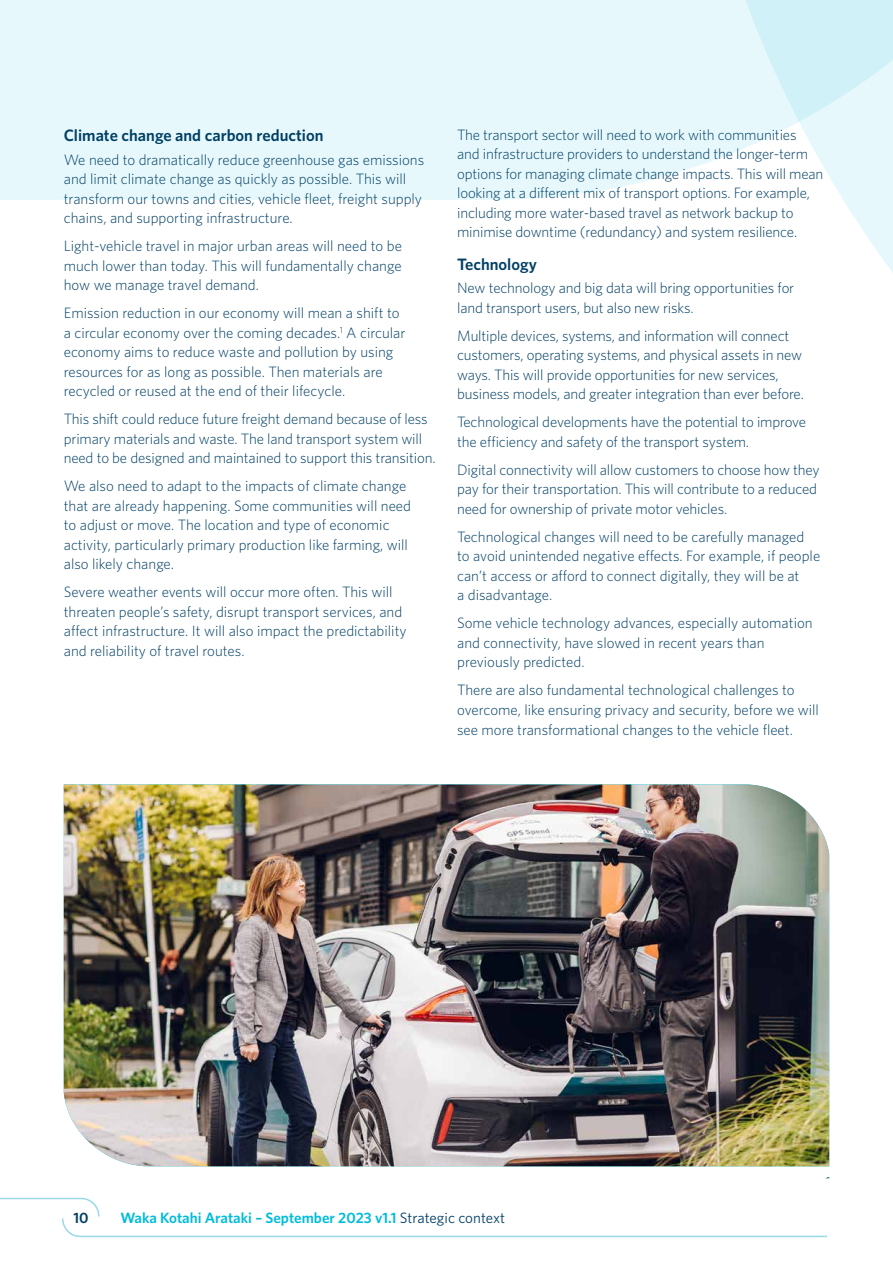
<style>
.page{position:relative;width:893px;height:1263px;background:#fff}
.page>*{position:absolute;margin:0;border:0;box-sizing:border-box;transform-origin:0 0}
.t1{font:600 16.5px "Whitney";color:#003f64}
.t2{font:300 15px/19.5px "Whitney";letter-spacing:-.01em;color:#003f64}
.t3{font:600 15px "Whitney";color:#00bcda}
.t4{font:600 15px "Whitney";color:#003f64}
.s1{font-weight:400;color:#003f64}
</style>
<div class="page">
<img style="left:64px;top:784px;width:765px;height:394px">
<svg style="left:844px;top:200px;width:49px;height:73px;fill:#e6f8fb"></svg>
<svg style="left:0;top:0;width:893px;height:200px;background:#e5f7fa"></svg>
<svg style="left:0;top:1197px;width:827px;height:41px"></svg>
<p class="t1" style="left:64px;top:124px;width:261px">Climate change and carbon reduction</p>
<p class="t2" style="left:64px;top:149px;width:362px">We need to dramatically reduce greenhouse gas emissions and limit climate change as quickly as possible. This will transform our towns and cities, vehicle fleet, freight supply chains, and supporting infrastructure.</p>
<p class="t2" style="left:64px;top:236px;width:340px;text-align:justify">Light-vehicle travel in major urban areas will need to be much lower than today. This will fundamentally change how we manage travel demand.</p>
<p class="t2" style="left:64px;top:303px;width:343px">Emission reduction in our economy will mean a shift to a circular economy over the coming decades.<sup>1</sup> A circular economy aims to reduce waste and pollution by using resources for as long as possible. Then materials are recycled or reused at the end of their lifecycle.</p>
<p class="t2" style="left:64px;top:409px;width:373px">This shift could reduce future freight demand because of less primary materials and waste. The land transport system will need to be designed and maintained to support this transition.</p>
<p class="t2" style="left:64px;top:476px;width:349px">We also need to adapt to the impacts of climate change that are already happening. Some communities will need to adjust or move. The location and type of economic activity, particularly primary production like farming, will also likely change.</p>
<p class="t2" style="left:64px;top:582px;width:344px">Severe weather events will occur more often. This will threaten people’s safety, disrupt transport services, and affect infrastructure. It will also impact the predictability and reliability of travel routes.</p>
<p class="t2" style="left:457px;top:124px;width:368px">The transport sector will need to work with communities<br>and infrastructure providers to understand the longer-term options for managing climate change impacts. This will mean looking at a different mix of transport options. For example, including more water-based travel as network backup to minimise downtime (redundancy) and system resilience.</p>
<p class="t1" style="left:457px;top:253px;width:81px">Technology</p>
<p class="t2" style="left:457px;top:278px;width:339px">New technology and big data will bring opportunities for land transport users, but also new risks.</p>
<p class="t2" style="left:457px;top:325px;width:348px">Multiple devices, systems, and information will connect customers, operating systems, and physical assets in new ways. This will provide opportunities for new services, business models, and greater integration than ever before.</p>
<p class="t2" style="left:457px;top:412px;width:351px">Technological developments have the potential to improve the efficiency and safety of the transport system.</p>
<p class="t2" style="left:457px;top:459px;width:364px">Digital connectivity will allow customers to choose how they pay for their transportation. This will contribute to a reduced need for ownership of private motor vehicles.</p>
<p class="t2" style="left:457px;top:526px;width:365px">Technological changes will need to be carefully managed to avoid unintended negative effects. For example, if people can’t access or afford to connect digitally, they will be at<br>a disadvantage.</p>
<p class="t2" style="left:457px;top:613px;width:357px">Some vehicle technology advances, especially automation and connectivity, have slowed in recent years than previously predicted.</p>
<p class="t2" style="left:457px;top:680px;width:363px">There are also fundamental technological challenges to overcome, like ensuring privacy and security, before we will see more transformational changes to the vehicle fleet.</p>
<p class="t4" style="left:73px;top:1208px;width:17px">10</p>
<p class="t3" style="left:120px;top:1208px;width:386px">Waka Kotahi Arataki – September 2023 v1.1 <span class="s1">Strategic context</span></p>
</div>
